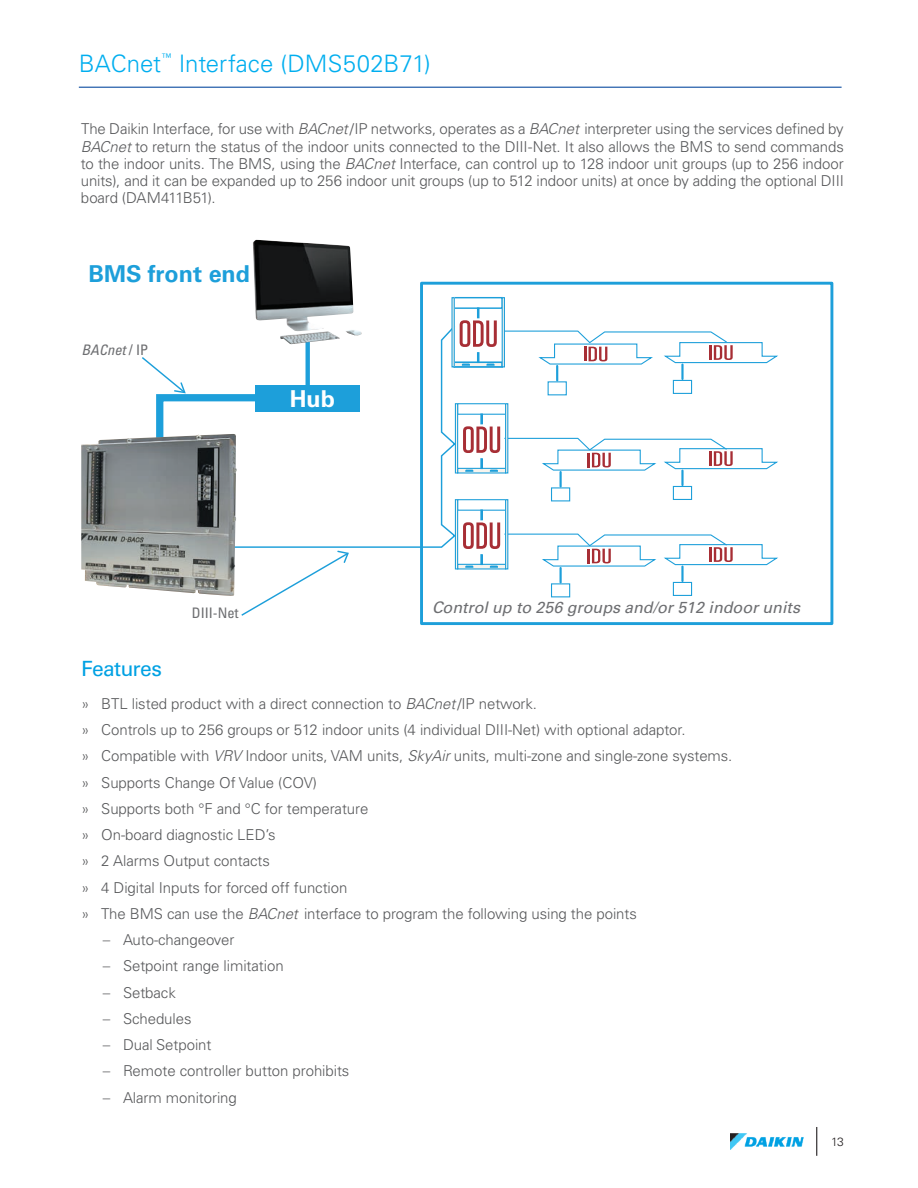
<style>
.page{position:relative;width:918px;height:1188px;background:#fff}
.page>*{position:absolute;margin:0;border:0;box-sizing:border-box;transform-origin:0 0}
.t1{font:300 24px "Univers LT Pro 45";color:#00aeef}
.t2{font:700 23.25px "Univers LT Pro 65";color:#1d9fda}
.t3{font:700 23.25px "Univers LT Pro 65";color:#fff}
.t4{font:21px "Univers LT Pro 55 Roman";letter-spacing:-.03em;color:#00a1e3}
.t5{font:italic 16.05px "Univers LT Pro 55";color:#6d6e71}
.t6{font:300 15px/26.2px "Univers LT Pro 45";letter-spacing:-.005em;color:#57585a;text-align:justify}
.t7{font:italic condensed 14.55px "Univers LT Pro";color:#6d6e71}
.t8{font:condensed 14.55px "Univers LT Pro";color:#6d6e71}
.t9{font:300 12px "Univers LT Pro 45";color:#231f20}
.t10{font:300 10.5px "Univers LT Pro 45";color:#00aeef}
.s1{font-style:italic}
.s2{font-style:normal}
.s3{font-family:"Univers LT Pro";font-stretch:condensed}
</style>
<div class="page">
<svg style="left:816px;top:1127px;width:1px;height:29px"></svg>
<img style="left:731px;top:1134px;width:72px;height:15px">
<hr style="left:79px;top:87px;width:763px;height:1px;background:#0d4da1">
<svg style="left:237px;top:329px;width:220px;height:220px"></svg>
<svg style="left:306px;top:344px;width:4px;height:41px"></svg>
<div style="left:255px;top:385px;width:105px;height:27px;background:#1d9fda"></div>
<div style="left:673px;top:380px;width:19px;height:14px;border:1px solid #1d9fda"></div>
<div style="left:454px;top:297px;width:49px;height:12px;border:1px solid #1d9fda"></div>
<div style="left:454px;top:362px;width:48px;height:5px;background:#f7f4ee"></div>
<div style="left:454px;top:362px;width:49px;height:6px;border:1px solid #1d9fda"></div>
<div style="left:454px;top:362px;width:49px;height:5px;border:1px solid #1d9fda"></div>
<div style="left:451px;top:297px;width:4px;height:70px;border:1px solid #1d9fda"></div>
<div style="left:502px;top:297px;width:3px;height:70px;border:1px solid #1d9fda"></div>
<div style="left:673px;top:486px;width:19px;height:14px;border:1px solid #1d9fda"></div>
<div style="left:551px;top:487px;width:19px;height:14px;border:1px solid #1d9fda"></div>
<div style="left:457px;top:403px;width:49px;height:12px;border:1px solid #1d9fda"></div>
<div style="left:458px;top:468px;width:48px;height:5px;background:#f7f4ee"></div>
<div style="left:457px;top:468px;width:49px;height:6px;border:1px solid #1d9fda"></div>
<div style="left:455px;top:403px;width:3px;height:71px;border:1px solid #1d9fda"></div>
<div style="left:505px;top:403px;width:3px;height:71px;border:1px solid #1d9fda"></div>
<div style="left:673px;top:582px;width:19px;height:14px;border:1px solid #1d9fda"></div>
<div style="left:551px;top:583px;width:19px;height:14px;border:1px solid #1d9fda"></div>
<div style="left:457px;top:499px;width:49px;height:12px;border:1px solid #1d9fda"></div>
<div style="left:458px;top:564px;width:48px;height:5px;background:#f7f4ee"></div>
<div style="left:457px;top:564px;width:49px;height:5px;border:1px solid #1d9fda"></div>
<div style="left:455px;top:499px;width:3px;height:70px;border:1px solid #1d9fda"></div>
<div style="left:505px;top:499px;width:3px;height:70px;border:1px solid #1d9fda"></div>
<svg style="left:460px;top:307px;width:37px;height:59px"></svg>
<svg style="left:463px;top:413px;width:315px;height:73px"></svg>
<svg style="left:463px;top:509px;width:315px;height:73px"></svg>
<svg style="left:142px;top:356px;width:121px;height:123px"></svg>
<svg style="left:241px;top:550px;width:108px;height:66px"></svg>
<div style="left:420px;top:282px;width:413px;height:343px;border:3px solid #1d9fda"></div>
<svg style="left:503px;top:330px;width:275px;height:50px"></svg>
<img style="left:81px;top:434px;width:156px;height:162px">
<img style="left:253px;top:240px;width:109px;height:104px">
<h1 class="t1" style="left:79px;top:48px;width:84px">BACnet</h1>
<p class="t10" style="left:162px;top:51px;width:11px">™</p>
<h1 class="t1" style="left:179px;top:48px;width:254px">Interface (DMS502B71)</h1>
<p class="t6" style="left:81px;top:120px;width:764px;line-height:17.2px">The Daikin Interface, for use with <span class="s1">BACnet</span>/IP networks, operates as a <span class="s1">BACnet</span> interpreter using the services defined by <span class="s1">BACnet</span> to return the status of the indoor units connected to the DIII-Net. It also allows the BMS to send commands to the indoor units. The BMS, using the <span class="s1">BACnet</span> Interface, can control up to 128 indoor unit groups (up to 256 indoor units), and it can be expanded up to 256 indoor unit groups (up to 512 indoor units) at once by adding the optional DIII board (DAM411B51).</p>
<h2 class="t2" style="left:89px;top:257px;width:163px">BMS front end</h2>
<p class="t7" style="left:81px;top:341px;width:68px">BACnet <span class="s2">/ IP</span></p>
<h2 class="t3" style="left:290px;top:382px;width:47px">Hub</h2>
<p class="t8" style="left:192px;top:604px;width:48px">DIII-Net</p>
<p class="t5" style="left:432px;top:596px;width:370px">Control up to 256 groups and/or 512 indoor units</p>
<h3 class="t4" style="left:81px;top:654px;width:82px">Features</h3>
<p class="t6" style="left:81px;top:690px;width:653px;text-align:left">» BTL listed product with a direct connection to <span class="s1">BACnet</span>/IP network.<br>» Controls up to 256 groups or 512 indoor units (4 individual DIII-Net) with optional adaptor.<br>» Compatible with <span class="s1">VRV</span> Indoor units, VAM units, <span class="s1">SkyAir</span> units, multi-zone and single-zone systems. » Supports Change Of Value (COV)<br>» Supports both °F and °C for temperature<br>» On-board diagnostic LED’s<br>» 2 Alarms Output contacts<br>» 4 Digital Inputs for forced off function<br>» The BMS can use the <span class="s1">BACnet</span> interface to program the following using the points</p>
<p class="t6" style="left:103px;top:926px;width:133px"><span class="s3">–</span> Auto-changeover</p>
<p class="t6" style="left:103px;top:952px;width:183px"><span class="s3">–</span> Setpoint range limitation</p>
<p class="t6" style="left:103px;top:979px;width:75px"><span class="s3">–</span> Setback</p>
<p class="t6" style="left:103px;top:1005px;width:90px"><span class="s3">–</span> Schedules</p>
<p class="t6" style="left:103px;top:1031px;width:110px"><span class="s3">–</span> Dual Setpoint</p>
<p class="t6" style="left:103px;top:1057px;width:248px"><span class="s3">–</span> Remote controller button prohibits</p>
<p class="t6" style="left:103px;top:1084px;width:136px"><span class="s3">–</span> Alarm monitoring</p>
<p class="t9" style="left:831px;top:1134px;width:14px">13</p>
</div>
